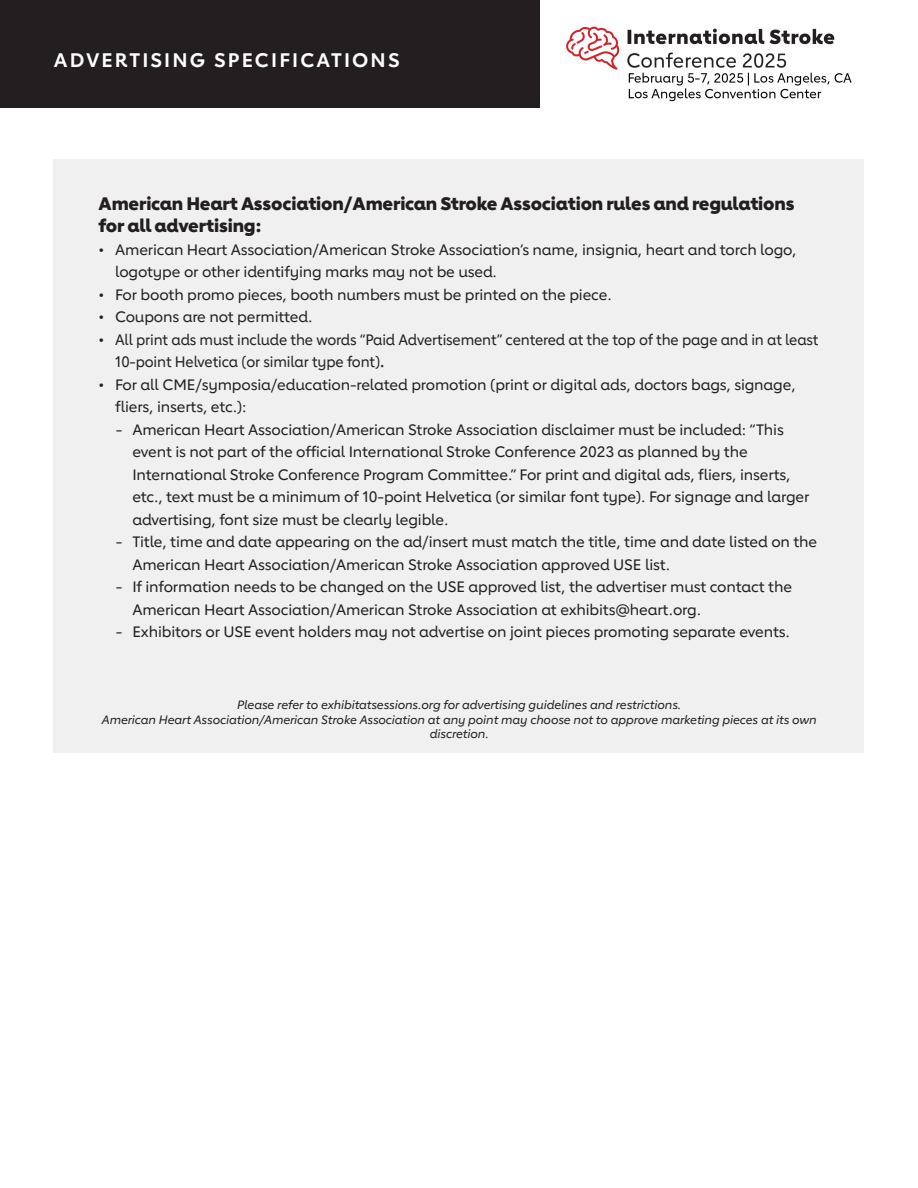
<style>
.page{position:relative;width:918px;height:1188px;background:#fff}
.page>*{position:absolute;margin:0;border:0;box-sizing:border-box;transform-origin:0 0}
.t1{font:700 19.5px "Lub Dub";letter-spacing:.11em;color:#fff}
.Body{font:800 18px/22.5px "Lub Dub";letter-spacing:-.01em;color:#231f20}
.Body-2{font:500 15px/22.5px "Lub Dub";letter-spacing:-.01em;color:#231f20}
.Body-3{font:italic 500 12px/14.4px "Lub Dub";letter-spacing:-.01em;color:#231f20;text-align:center}
.s1{font-weight:700}
</style>
<div class="page">
<div style="left:54px;top:159px;width:810px;height:594px;background:#f0f0f0"></div>
<div style="left:0;top:0;width:540px;height:108px;background:#231f20"></div>
<img style="left:566px;top:26px;width:286px;height:76px">
<p class="t1" style="left:54px;top:48px;width:347px">ADVERTISING SPECIFICATIONS</p>
<p class="Body" style="left:99px;top:192px;width:697px">American Heart Association/American Stroke Association rules and regulations for all advertising:</p>
<p class="Body-2" style="left:115px;top:238px;width:683px;text-indent:-16px">• American Heart Association/American Stroke Association’s name, insignia, heart and torch logo, logotype or other identifying marks may not be used.</p>
<p class="Body-2" style="left:99px;top:283px;width:515px">• For booth promo pieces, booth numbers must be printed on the piece.</p>
<p class="Body-2" style="left:99px;top:305px;width:215px">• Coupons are not permitted.</p>
<p class="Body-2" style="left:115px;top:328px;width:705px;text-indent:-16px">• All print ads must include the words “Paid Advertisement” centered at the top of the page and in at least<br>10-point Helvetica (or similar type font)<span class="s1">.</span></p>
<p class="Body-2" style="left:115px;top:373px;width:682px;text-indent:-16px">• For all CME/symposia/education-related promotion (print or digital ads, doctors bags, signage, fliers, inserts, etc.):</p>
<p class="Body-2" style="left:132px;top:418px;width:678px;text-indent:-16px">- American Heart Association/American Stroke Association disclaimer must be included: “This event is not part of the official International Stroke Conference 2023 as planned by the International Stroke Conference Program Committee.” For print and digital ads, fliers, inserts, etc., text must be a minimum of 10-point Helvetica (or similar font type). For signage and larger advertising, font size must be clearly legible.</p>
<p class="Body-2" style="left:132px;top:530px;width:686px;text-indent:-16px">- Title, time and date appearing on the ad/insert must match the title, time and date listed on the<br>American Heart Association/American Stroke Association approved USE list.</p>
<p class="Body-2" style="left:132px;top:575px;width:661px;text-indent:-16px">- If information needs to be changed on the USE approved list, the advertiser must contact the<br>American Heart Association/American Stroke Association at exhibits@heart.org.</p>
<p class="Body-2" style="left:116px;top:620px;width:675px">- Exhibitors or USE event holders may not advertise on joint pieces promoting separate events.</p>
<p class="Body-3" style="left:237px;top:698px;width:446px">Please refer to exhibitatsessions.org for advertising guidelines and restrictions.</p>
<p class="Body-3" style="left:102px;top:712px;width:716px">American Heart Association/American Stroke Association at any point may choose not to approve marketing pieces at its own discretion.</p>
</div>
